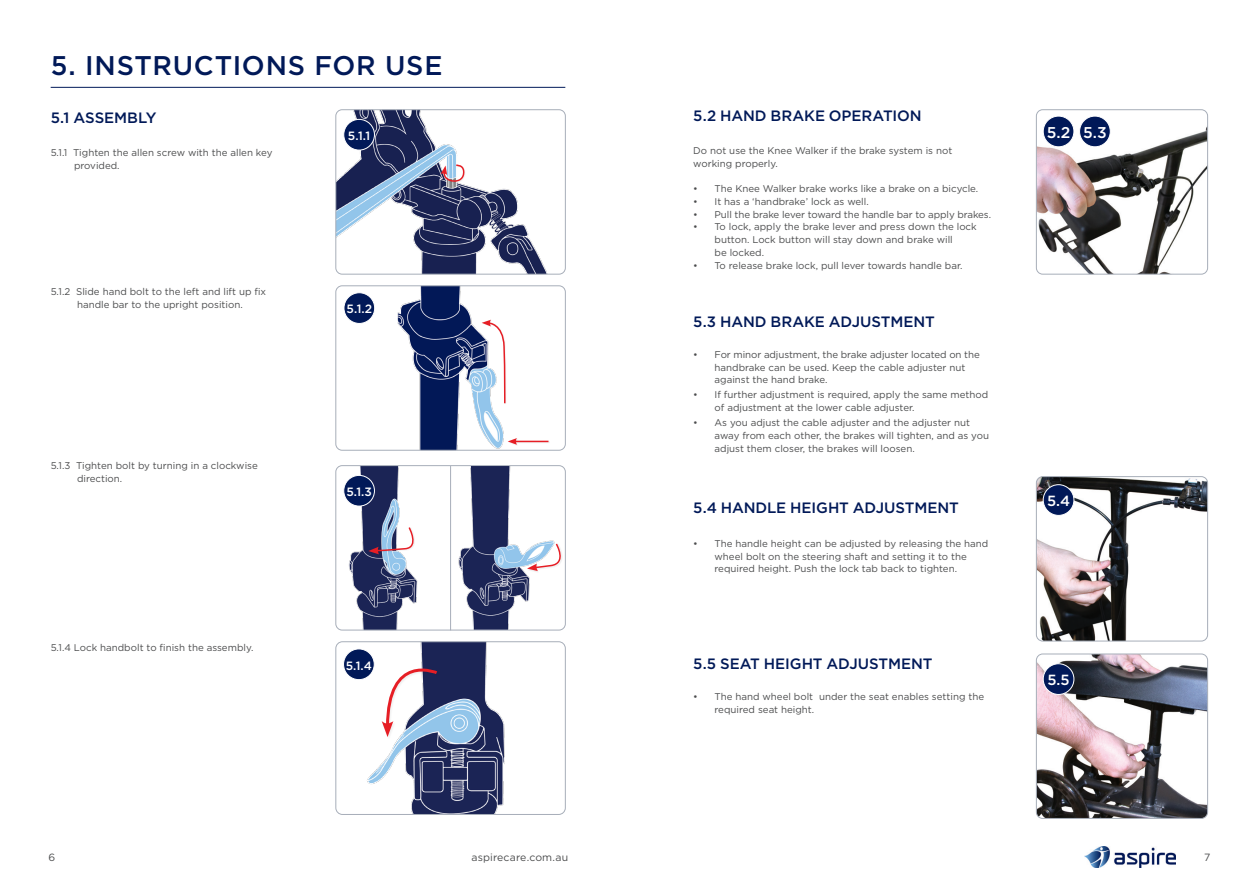
<style>
.page{position:relative;width:1259px;height:893px;background:#fff}
.page>*{position:absolute;margin:0;border:0;box-sizing:border-box;transform-origin:0 0}
.chapter_title{font:500 27px "Gotham";letter-spacing:.03em;color:#011958}
.t1{font:500 15.6px "Gotham";color:#fff}
.sub_underlined{font:500 15px "Gotham";letter-spacing:-.01em;color:#011958}
.t2{font:500 14.7px "Gotham";color:#fff}
.t3{font:500 12px "Gotham";color:#fff}
.t4{font:10.5px "Gotham";letter-spacing:.01em;color:#4b4c4d}
.t5{font:9.75px/12.8px "Gotham";color:#4b4c4d}
</style>
<div class="page">
<img style="left:1084px;top:847px;width:91px;height:20px">
<hr style="left:51px;top:87px;width:514px;height:1px;background:#011958">
<img style="left:1036px;top:478px;width:171px;height:163px">
<div style="left:1036px;top:476px;width:172px;height:165px;border:1px solid #a7aeb9;border-radius:6px"></div>
<div style="left:1043px;top:485px;width:31px;height:30px;background:#011958;border-radius:50%"></div>
<div style="left:1043px;top:484px;width:31px;height:32px;border:1px solid #fff;border-radius:50%"></div>
<img style="left:1036px;top:654px;width:171px;height:163px">
<div style="left:1036px;top:654px;width:172px;height:165px;border:1px solid #a7aeb9;border-radius:6px"></div>
<div style="left:1043px;top:664px;width:31px;height:30px;background:#011958;border-radius:50%"></div>
<div style="left:1043px;top:663px;width:31px;height:32px;border:1px solid #fff;border-radius:50%"></div>
<img style="left:1036px;top:111px;width:171px;height:163px">
<div style="left:1036px;top:109px;width:172px;height:165px;border:1px solid #a7aeb9;border-radius:6px"></div>
<div style="left:1043px;top:116px;width:31px;height:31px;background:#011958;border-radius:50%"></div>
<div style="left:1043px;top:116px;width:31px;height:31px;border:1px solid #fff;border-radius:50%"></div>
<div style="left:1079px;top:116px;width:31px;height:31px;background:#011958;border-radius:50%"></div>
<div style="left:1079px;top:116px;width:31px;height:31px;border:1px solid #fff;border-radius:50%"></div>
<img style="left:337px;top:643px;width:227px;height:170px">
<div style="left:335px;top:641px;width:231px;height:174px;border:1px solid #a7aeb9;border-radius:7px"></div>
<div style="left:343px;top:649px;width:31px;height:31px;background:#011958;border-radius:50%"></div>
<div style="left:343px;top:649px;width:31px;height:31px;border:1px solid #fff;border-radius:50%"></div>
<div style="left:381px;top:668px;width:59px;height:72px;background:#231f20;opacity:.08"></div>
<svg style="left:382px;top:652px;width:57px;height:85px"></svg>
<img style="left:337px;top:287px;width:227px;height:162px">
<div style="left:335px;top:285px;width:231px;height:166px;border:1px solid #a7aeb9;border-radius:6px"></div>
<div style="left:344px;top:293px;width:31px;height:30px;background:#011958;border-radius:50%"></div>
<div style="left:344px;top:292px;width:31px;height:32px;border:1px solid #fff;border-radius:50%"></div>
<div style="left:481px;top:319px;width:26px;height:86px;background:#231f20;opacity:.08"></div>
<svg style="left:482px;top:320px;width:24px;height:85px"></svg>
<div style="left:508px;top:438px;width:42px;height:8px;background:#231f20;opacity:.08"></div>
<hr style="left:514px;top:441px;width:34px;height:1px;background:#e61e25">
<svg style="left:508px;top:438px;width:9px;height:7px"></svg>
<img style="left:337px;top:111px;width:227px;height:163px">
<div style="left:335px;top:109px;width:231px;height:165px;border:1px solid #a7aeb9;border-radius:6px"></div>
<div style="left:344px;top:119px;width:30px;height:31px;background:#011958;border-radius:50%"></div>
<div style="left:343px;top:119px;width:32px;height:31px;border:1px solid #fff;border-radius:50%"></div>
<div style="left:440px;top:164px;width:26px;height:19px;background:#231f20;opacity:.08"></div>
<svg style="left:441px;top:164px;width:26px;height:23px"></svg>
<img style="left:337px;top:467px;width:81px;height:163px">
<div style="left:335px;top:465px;width:231px;height:165px;border:1px solid #a7aeb9;border-radius:6px"></div>
<img style="left:456px;top:466px;width:107px;height:164px">
<div style="left:344px;top:475px;width:30px;height:31px;background:#011958;border-radius:50%"></div>
<div style="left:343px;top:475px;width:32px;height:31px;border:1px solid #fff;border-radius:50%"></div>
<div style="left:527px;top:543px;width:35px;height:30px;background:#231f20;opacity:.08"></div>
<svg style="left:527px;top:542px;width:39px;height:29px"></svg>
<div style="left:368px;top:527px;width:47px;height:29px;background:#231f20;opacity:.08"></div>
<svg style="left:368px;top:526px;width:50px;height:28px"></svg>
<hr style="left:450px;top:466px;width:1px;height:164px;background:#a7aeb9">
<p class="chapter_title" style="left:51px;top:48px;width:393px">5. INSTRUCTIONS FOR USE</p>
<p class="sub_underlined" style="left:51px;top:108px;width:107px">5.1 ASSEMBLY</p>
<p class="t5" style="left:74px;top:146px;width:200px;text-indent:-23px">5.1.1 Tighten the allen screw with the allen key provided.</p>
<p class="t5" style="left:51px;top:285px;width:217px;text-align:center">5.1.2 Slide hand bolt to the left and lift up fix handle bar to the upright position.</p>
<p class="t5" style="left:77px;top:459px;width:182px;text-indent:-26px">5.1.3 Tighten bolt by turning in a clockwise direction.</p>
<p class="t5" style="left:51px;top:641px;width:204px">5.1.4 Lock handbolt to finish the assembly.</p>
<p class="t3" style="left:348px;top:128px;width:24px">5.1.1</p>
<p class="t3" style="left:346px;top:301px;width:27px">5.1.2</p>
<p class="t3" style="left:346px;top:484px;width:27px">5.1.3</p>
<p class="t3" style="left:346px;top:657px;width:28px">5.1.4</p>
<p class="sub_underlined" style="left:693px;top:106px;width:230px">5.2 HAND BRAKE OPERATION</p>
<p class="t5" style="left:693px;top:144px;width:260px">Do not use the Knee Walker if the brake system is not working properly.</p>
<p class="t5" style="left:693px;top:182px;width:286px">• The Knee Walker brake works like a brake on a bicycle.</p>
<p class="t5" style="left:693px;top:195px;width:177px">• It has a ‘handbrake’ lock as well.</p>
<p class="t5" style="left:693px;top:207px;width:299px">• Pull the brake lever toward the handle bar to apply brakes.</p>
<p class="t5" style="left:714px;top:220px;width:264px;text-indent:-21px">• To lock, apply the brake lever and press down the lock button. Lock button will stay down and brake will<br>be locked.</p>
<p class="t5" style="left:693px;top:258px;width:271px">• To release brake lock, pull lever towards handle bar.</p>
<p class="sub_underlined" style="left:693px;top:312px;width:243px">5.3 HAND BRAKE ADJUSTMENT</p>
<p class="t5" style="left:714px;top:348px;width:267px;text-indent:-21px">• For minor adjustment, the brake adjuster located on the handbrake can be used. Keep the cable adjuster nut against the hand brake.</p>
<p class="t5" style="left:714px;top:388px;width:275px;text-indent:-21px">• If further adjustment is required, apply the same method of adjustment at the lower cable adjuster.</p>
<p class="t5" style="left:714px;top:416px;width:276px;text-indent:-21px">• As you adjust the cable adjuster and the adjuster nut away from each other, the brakes will tighten, and as you adjust them closer, the brakes will loosen.</p>
<p class="sub_underlined" style="left:693px;top:498px;width:267px">5.4 HANDLE HEIGHT ADJUSTMENT</p>
<p class="t5" style="left:714px;top:537px;width:275px;text-indent:-21px">• The handle height can be adjusted by releasing the hand wheel bolt on the steering shaft and setting it to the required height. Push the lock tab back to tighten.</p>
<p class="sub_underlined" style="left:693px;top:654px;width:241px">5.5 SEAT HEIGHT ADJUSTMENT</p>
<p class="t5" style="left:714px;top:690px;width:271px;text-indent:-21px">• The hand wheel bolt under the seat enables setting the required seat height.</p>
<p class="t1" style="left:1046px;top:122px;width:25px">5.2</p>
<p class="t1" style="left:1083px;top:122px;width:25px">5.3</p>
<p class="t2" style="left:1047px;top:491px;width:25px">5.4</p>
<p class="t2" style="left:1047px;top:670px;width:24px">5.5</p>
<p class="t4" style="left:49px;top:851px;width:8px">6</p>
<p class="t4" style="left:471px;top:851px;width:98px">aspirecare.com.au</p>
<p class="t4" style="left:1204px;top:851px;width:8px">7</p>
</div>
